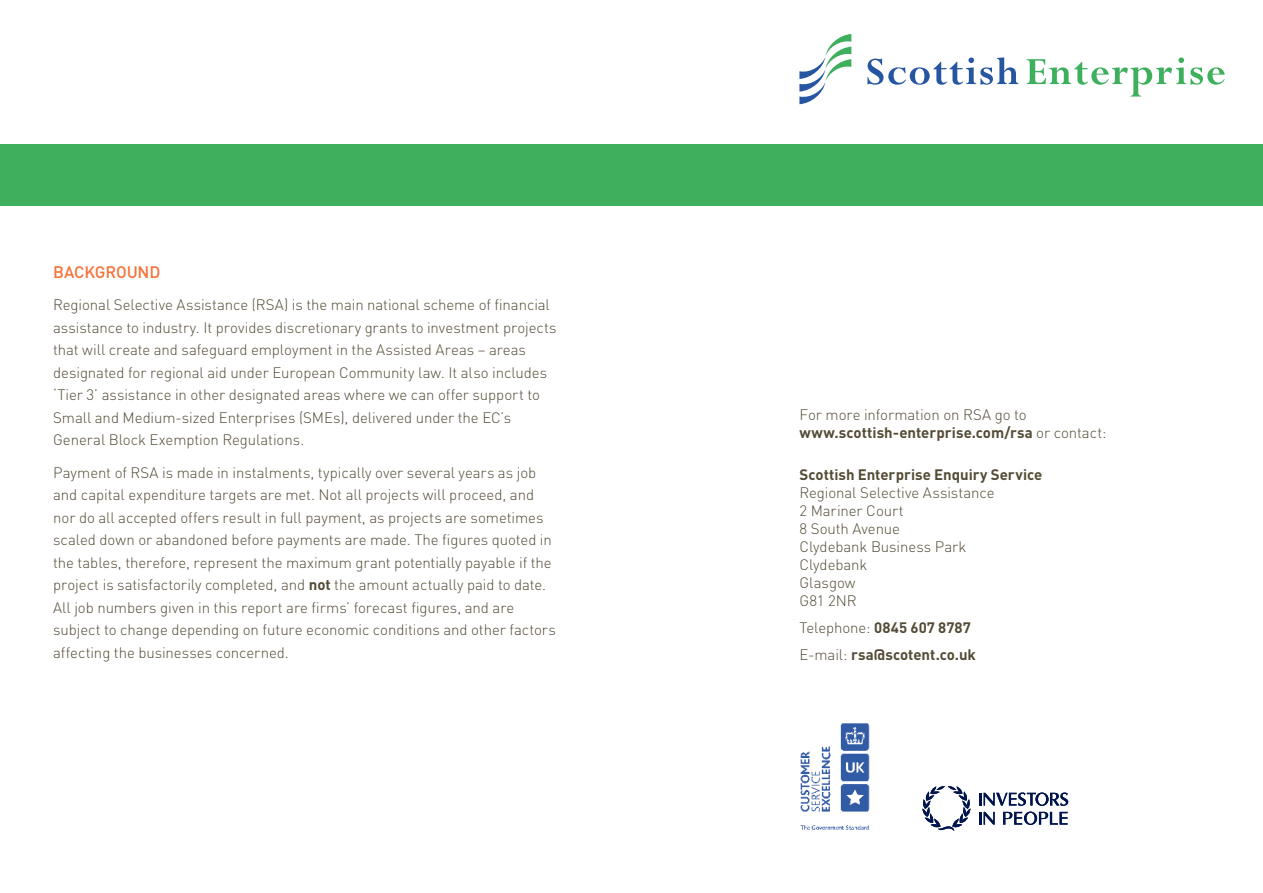
<style>
.page{position:relative;width:1263px;height:893px;background:#fff}
.page>*{position:absolute;margin:0;border:0;box-sizing:border-box;transform-origin:0 0}
.t1{font:500 16.5px "DIN";letter-spacing:-.01em;color:#f57238}
.t2{font:300 15px/22.5px "DIN";letter-spacing:-.005em;color:#534b36}
.t3{font:700 15px "DIN";color:#534b36}
.s1{font-weight:700}
.s2{font-weight:300}
</style>
<div class="page">
<div style="left:0;top:145px;width:1263px;height:61px;background:#3eaf5d"></div>
<img style="left:800px;top:723px;width:70px;height:107px">
<svg style="left:979px;top:812px;width:16px;height:13px"></svg>
<svg style="left:1003px;top:812px;width:64px;height:13px"></svg>
<svg style="left:922px;top:786px;width:49px;height:45px"></svg>
<svg style="left:979px;top:792px;width:89px;height:14px"></svg>
<svg style="left:799px;top:34px;width:52px;height:70px"></svg>
<svg style="left:867px;top:57px;width:151px;height:28px"></svg>
<svg style="left:1026px;top:57px;width:199px;height:40px"></svg>
<p class="t1" style="left:53px;top:262px;width:109px">BACKGROUND</p>
<p class="t2" style="left:53px;top:294px;width:505px">Regional Selective Assistance (RSA) is the main national scheme of financial assistance to industry. It provides discretionary grants to investment projects that will create and safeguard employment in the Assisted Areas – areas designated for regional aid under European Community law. It also includes ‘Tier 3’ assistance in other designated areas where we can offer support to Small and Medium-sized Enterprises (SMEs), delivered under the EC’s General Block Exemption Regulations.</p>
<p class="t2" style="left:53px;top:461px;width:504px">Payment of RSA is made in instalments, typically over several years as job and capital expenditure targets are met. Not all projects will proceed, and nor do all accepted offers result in full payment, as projects are sometimes scaled down or abandoned before payments are made. The figures quoted in the tables, therefore, represent the maximum grant potentially payable if the project is satisfactorily completed, and <span class="s1">not</span> the amount actually paid to date.<br>All job numbers given in this report are firms’ forecast figures, and are subject to change depending on future economic conditions and other factors affecting the businesses concerned.</p>
<p class="t2" style="left:799px;top:406px;width:308px;line-height:18px">For more information on RSA go to <span class="s1">www.scottish-enterprise.com/rsa</span> or contact:</p>
<p class="t3" style="left:799px;top:465px;width:244px">Scottish Enterprise Enquiry Service</p>
<p class="t2" style="left:799px;top:481px;width:197px">Regional Selective Assistance</p>
<p class="t2" style="left:799px;top:499px;width:106px">2 Mariner Court</p>
<p class="t2" style="left:799px;top:517px;width:102px">8 South Avenue</p>
<p class="t2" style="left:799px;top:535px;width:169px">Clydebank Business Park</p>
<p class="t2" style="left:799px;top:553px;width:70px">Clydebank</p>
<p class="t2" style="left:799px;top:571px;width:58px">Glasgow</p>
<p class="t2" style="left:799px;top:589px;width:59px">G81 2NR</p>
<p class="t3" style="left:799px;top:618px;width:173px"><span class="s2">Telephone:</span> 0845 607 8787</p>
<p class="t3" style="left:799px;top:645px;width:178px"><span class="s2">E-mail:</span> rsa@scotent.co.uk</p>
</div>
